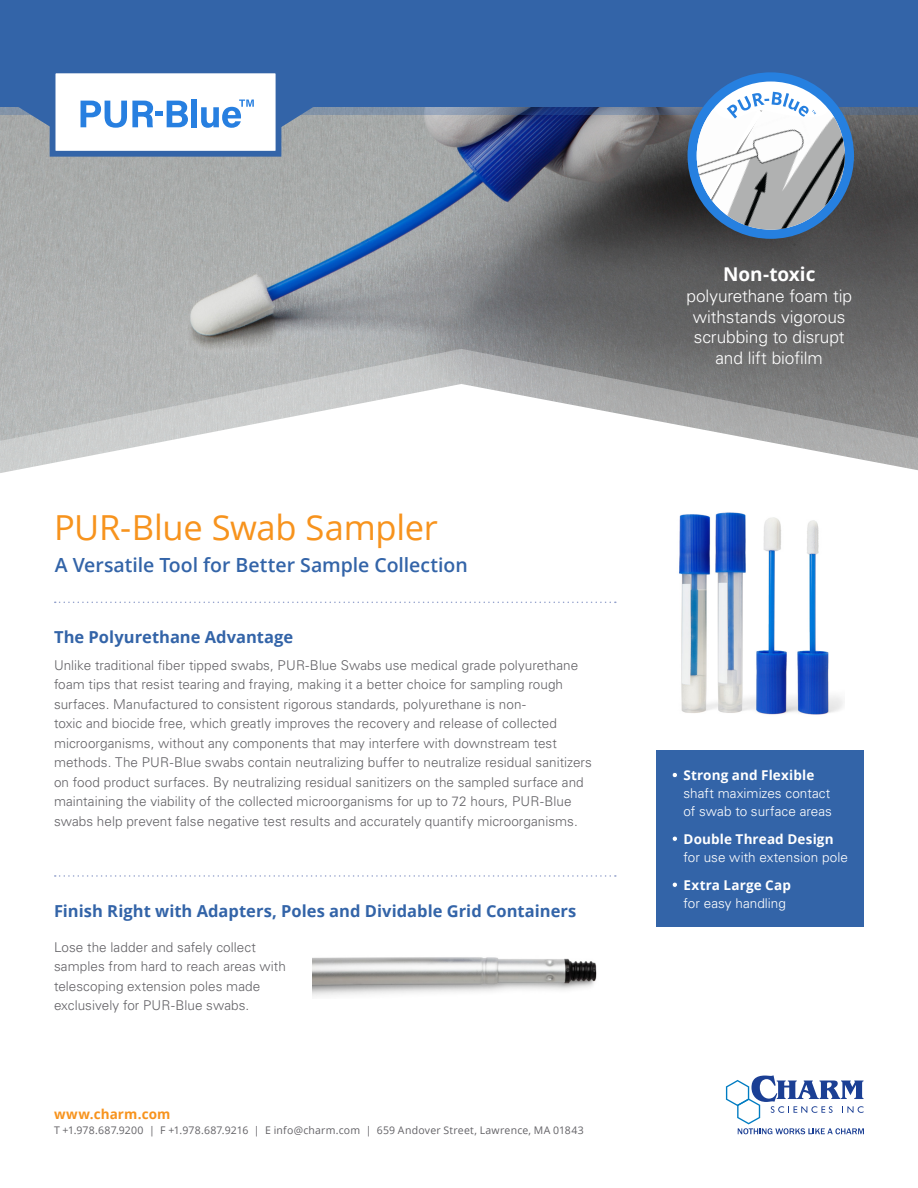
<style>
.page{position:relative;width:918px;height:1188px;background:#fff}
.page>*{position:absolute;margin:0;border:0;box-sizing:border-box;transform-origin:0 0}
.Main_Header{font:34.5px "Open Sans";letter-spacing:-.01em;color:#f7931d}
.Subhead{font:600 19.5px "Open Sans";letter-spacing:-.005em;color:#3364a8}
.Body_Text{font:700 18.9px "Open Sans";letter-spacing:-.005em;color:#fff}
.Body_Text-2{font:300 17.25px/20.7px "Univers LT Std";letter-spacing:-.005em;color:#fff;text-align:center}
.Subhead-2{font:700 16.5px "Open Sans";color:#3364a8}
.Main_Header-2{font:300 13.5px/19.5px "Univers LT Std";letter-spacing:.005em;color:#636266}
.Body_Text-3{font:300 13.5px/18px "Univers LT Std";letter-spacing:.005em;color:#fff}
.Footer_Legal{font:700 13.5px "Open Sans";letter-spacing:.01em;color:#f7931d}
.Footer_Legal-2{font:10.5px "Open Sans";letter-spacing:.02em;color:#636266}
.s1{font-family:"Open Sans";font-weight:700}
</style>
<div class="page">
<img style="left:0;top:115px;width:918px;height:234px">
<svg style="left:0;top:349px;width:918px;height:35px"></svg>
<svg style="left:0;top:384px;width:918px;height:89px"></svg>
<div style="left:656px;top:751px;width:208px;height:176px;background:#3364a8"></div>
<svg style="left:332px;top:107px;width:586px;height:8px"></svg>
<div style="left:0;top:0;width:918px;height:107px;background:#3364a8"></div>
<svg style="left:55px;top:602px;width:561px;height:1px"></svg>
<svg style="left:55px;top:875px;width:561px;height:2px"></svg>
<svg style="left:726px;top:1075px;width:138px;height:59px"></svg>
<svg style="left:672px;top:772px;width:5px;height:6px"></svg>
<svg style="left:672px;top:836px;width:5px;height:5px"></svg>
<div style="left:50px;top:67px;width:231px;height:90px;background:#fff;border:6px solid #3364a8"></div>
<div style="left:192px;top:99px;width:5px;height:28px;background:#277fe0"></div>
<svg style="left:201px;top:67px;width:131px;height:62px"></svg>
<svg style="left:0;top:67px;width:188px;height:62px"></svg>
<svg style="left:672px;top:882px;width:5px;height:5px"></svg>
<img style="left:312px;top:957px;width:285px;height:39px">
<img style="left:679px;top:512px;width:164px;height:203px">
<div style="left:688px;top:72px;width:166px;height:167px;background:#2680e0;border-radius:50%"></div>
<svg style="left:697px;top:82px;width:148px;height:148px"></svg>
<img style="left:697px;top:110px;width:136px;height:46px">
<img style="left:697px;top:156px;width:142px;height:74px">
<svg style="left:727px;top:92px;width:89px;height:63px"></svg>
<svg style="left:710px;top:164px;width:22px;height:35px"></svg>
<p class="Main_Header" style="left:54px;top:504px;width:386px">PUR-Blue Swab Sampler</p>
<p class="Subhead" style="left:55px;top:552px;width:415px">A Versatile Tool for Better Sample Collection</p>
<p class="Subhead-2" style="left:54px;top:626px;width:241px">The Polyurethane Advantage</p>
<p class="Main_Header-2" style="left:54px;top:655px;width:539px">Unlike traditional fiber tipped swabs, PUR-Blue Swabs use medical grade polyurethane foam tips that resist tearing and fraying, making it a better choice for sampling rough surfaces. Manufactured to consistent rigorous standards, polyurethane is non-<br>toxic and biocide free, which greatly improves the recovery and release of collected microorganisms, without any components that may interfere with downstream test methods. The PUR-Blue swabs contain neutralizing buffer to neutralize residual sanitizers on food product surfaces. By neutralizing residual sanitizers on the sampled surface and maintaining the viability of the collected microorganisms for up to 72 hours, PUR-Blue swabs help prevent false negative test results and accurately quantify microorganisms.</p>
<p class="Subhead-2" style="left:54px;top:899px;width:524px">Finish Right with Adapters, Poles and Dividable Grid Containers</p>
<p class="Main_Header-2" style="left:54px;top:937px;width:234px">Lose the ladder and safely collect samples from hard to reach areas with telescoping extension poles made exclusively for PUR-Blue swabs.</p>
<p class="Footer_Legal" style="left:54px;top:1104px;width:118px">www.charm.com</p>
<p class="Footer_Legal-2" style="left:54px;top:1123px;width:531px">T +1.978.687.9200 | F +1.978.687.9216 | E info@charm.com | 659 Andover Street, Lawrence, MA 01843</p>
<p class="Body_Text" style="left:723px;top:261px;width:94px">Non-toxic</p>
<p class="Body_Text-2" style="left:686px;top:285px;width:167px">polyurethane foam tip withstands vigorous scrubbing to disrupt and lift biofilm</p>
<p class="Body_Text-3" style="left:684px;top:766px;width:150px"><span class="s1">Strong and Flexible </span>shaft maximizes contact of swab to surface areas</p>
<p class="Body_Text-3" style="left:684px;top:830px;width:166px"><span class="s1">Double Thread Design </span>for use with extension pole</p>
<p class="Body_Text-3" style="left:684px;top:876px;width:109px"><span class="s1">Extra Large Cap </span>for easy handling</p>
</div>
